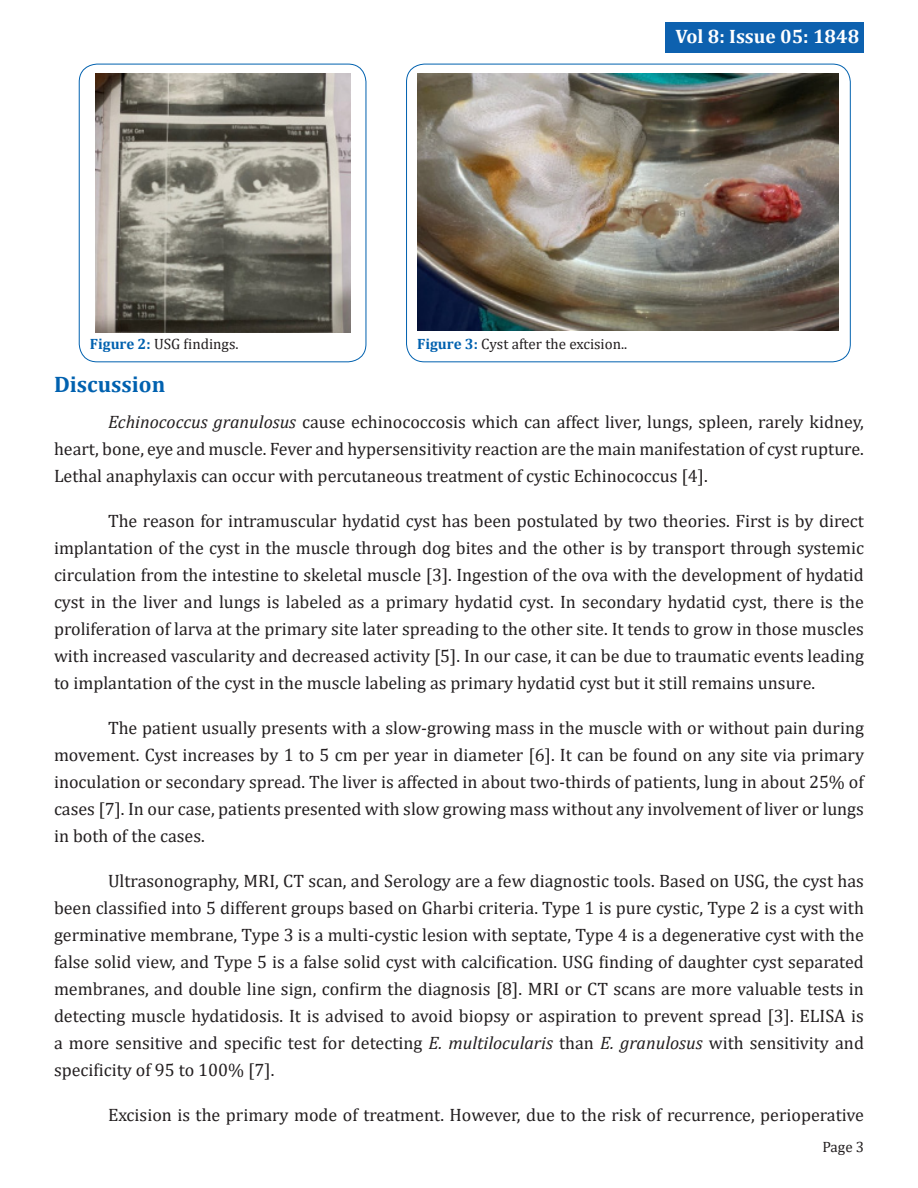
<style>
.page{position:relative;width:918px;height:1188px;background:#fff}
.page>*{position:absolute;margin:0;border:0;box-sizing:border-box;transform-origin:0 0}
.t1{font:700 22.5px "Cambria";color:#0061af}
.t2{font:700 19.5px "Cambria";color:#fff}
.Normal__Web{font:18px/27px "Cambria";color:#231f20;text-align:justify}
.t3{font:15px "Cambria";color:#231f20}
.s1{font-weight:700;color:#0061af}
.s2{font-style:italic}
</style>
<div class="page">
<div style="left:666px;top:22px;width:198px;height:30px;background:#0d61af"></div>
<div style="left:79px;top:64px;width:287px;height:298px;border:1px solid #0061af;border-radius:18px"></div>
<img style="left:95px;top:73px;width:256px;height:260px">
<div style="left:406px;top:64px;width:444px;height:298px;border:1px solid #0061af;border-radius:18px"></div>
<img style="left:418px;top:73px;width:420px;height:258px">
<p class="t2" style="left:676px;top:22px;width:185px">Vol 8: Issue 05: 1848</p>
<p class="t3" style="left:90px;top:335px;width:150px"><span class="s1">Figure 2:</span> USG findings.</p>
<p class="t3" style="left:417px;top:335px;width:212px"><span class="s1">Figure 3:</span> Cyst after the excision..</p>
<p class="t1" style="left:54px;top:369px;width:113px">Discussion</p>
<p class="Normal__Web" style="left:54px;top:408px;width:811px;text-indent:54px"><span class="s2">Echinococcus granulosus</span> cause echinococcosis which can affect liver, lungs, spleen, rarely kidney, heart, bone, eye and muscle. Fever and hypersensitivity reaction are the main manifestation of cyst rupture.<br>Lethal anaphylaxis can occur with percutaneous treatment of cystic Echinococcus [4].</p>
<p class="Normal__Web" style="left:54px;top:507px;width:812px;text-indent:54px">The reason for intramuscular hydatid cyst has been postulated by two theories. First is by direct implantation of the cyst in the muscle through dog bites and the other is by transport through systemic circulation from the intestine to skeletal muscle [3]. Ingestion of the ova with the development of hydatid cyst in the liver and lungs is labeled as a primary hydatid cyst. In secondary hydatid cyst, there is the proliferation of larva at the primary site later spreading to the other site. It tends to grow in those muscles with increased vascularity and decreased activity [5]. In our case, it can be due to traumatic events leading to implantation of the cyst in the muscle labeling as primary hydatid cyst but it still remains unsure.</p>
<p class="Normal__Web" style="left:54px;top:714px;width:812px;text-indent:54px">The patient usually presents with a slow-growing mass in the muscle with or without pain during movement. Cyst increases by 1 to 5 cm per year in diameter [6]. It can be found on any site via primary inoculation or secondary spread. The liver is affected in about two-thirds of patients, lung in about 25% of cases [7]. In our case, patients presented with slow growing mass without any involvement of liver or lungs in both of the cases.</p>
<p class="Normal__Web" style="left:54px;top:867px;width:811px;text-indent:54px">Ultrasonography, MRI, CT scan, and Serology are a few diagnostic tools. Based on USG, the cyst has been classified into 5 different groups based on Gharbi criteria. Type 1 is pure cystic, Type 2 is a cyst with germinative membrane, Type 3 is a multi-cystic lesion with septate, Type 4 is a degenerative cyst with the false solid view, and Type 5 is a false solid cyst with calcification. USG finding of daughter cyst separated membranes, and double line sign, confirm the diagnosis [8]. MRI or CT scans are more valuable tests in detecting muscle hydatidosis. It is advised to avoid biopsy or aspiration to prevent spread [3]. ELISA is a more sensitive and specific test for detecting <span class="s2">E. multilocularis</span> than <span class="s2">E. granulosus</span> with sensitivity and specificity of 95 to 100% [7].</p>
<p class="Normal__Web" style="left:108px;top:1101px;width:757px">Excision is the primary mode of treatment. However, due to the risk of recurrence, perioperative</p>
<p class="t3" style="left:822px;top:1138px;width:43px">Page 3</p>
</div>
